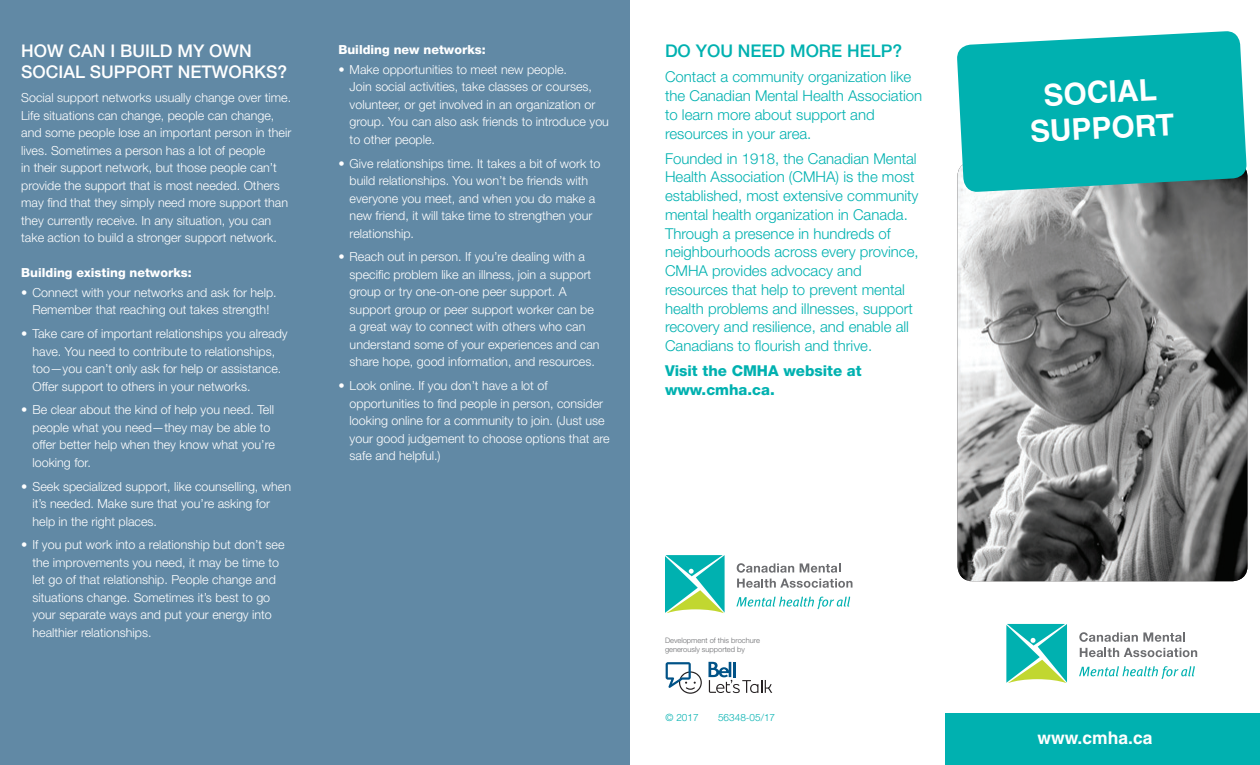
<style>
.page{position:relative;width:1260px;height:765px;background:#fff}
.page>*{position:absolute;margin:0;border:0;box-sizing:border-box;transform-origin:0 0}
.t1{font:700 30px/36px "Helvetica";color:#fff;text-align:center}
.Heading__reversed{font:500 17.5px/21px "Helvetica Neue LT Std";color:#fff}
.Back_panel_heading{font:500 17.5px "Helvetica Neue LT Std";color:#00b1b0}
.t2{font:700 17.5px "Helvetica";color:#fff}
.Back_panel_text{font:300 15px/18.8px "Helvetica Neue LT Std";color:#00b1b0}
.Back_panel_text-2{font:800 15px/18.8px "Helvetica Neue LT Std";color:#00b1b0}
.Body_text__reversed{font:300 12.5px/17.5px "Helvetica Neue LT Std";color:#fff}
.Subheading{font:800 12.5px "Helvetica Neue LT Std";color:#fff}
.t3{font:300 10px "Helvetica Neue LT Std";color:#00b1b0}
.t4{font:300 7.5px/9px "Helvetica Neue LT Std";color:#6c6d70}
</style>
<div class="page">
<img style="left:958px;top:173px;width:290px;height:408px">
<svg style="left:957px;top:31px;width:290px;height:162px;fill:#00b1b0"></svg>
<svg style="left:665px;top:555px;width:60px;height:58px"></svg>
<svg style="left:737px;top:563px;width:57px;height:10px"></svg>
<svg style="left:800px;top:563px;width:40px;height:10px"></svg>
<svg style="left:737px;top:579px;width:115px;height:9px"></svg>
<svg style="left:736px;top:596px;width:114px;height:13px"></svg>
<svg style="left:708px;top:662px;width:64px;height:31px"></svg>
<hr style="left:733px;top:662px;width:3px;height:15px;background:#005287">
<svg style="left:666px;top:662px;width:36px;height:32px"></svg>
<div style="left:945px;top:714px;width:315px;height:51px;background:#00b1b0"></div>
<svg style="left:1006px;top:624px;width:61px;height:59px"></svg>
<svg style="left:1079px;top:632px;width:106px;height:10px"></svg>
<svg style="left:1080px;top:648px;width:117px;height:9px"></svg>
<svg style="left:1079px;top:666px;width:116px;height:13px"></svg>
<div style="left:0;top:0;width:630px;height:765px;background:#6189a5"></div>
<p class="Heading__reversed" style="left:21px;top:41px;width:267px">HOW CAN I BUILD MY OWN<br>SOCIAL SUPPORT NETWORKS?</p>
<p class="Body_text__reversed" style="left:21px;top:89px;width:272px">Social support networks usually change over time.<br>Life situations can change, people can change, and some people lose an important person in their lives. Sometimes a person has a lot of people<br>in their support network, but those people can’t provide the support that is most needed. Others may find that they simply need more support than they currently receive. In any situation, you can take action to build a stronger support network.</p>
<p class="Subheading" style="left:21px;top:265px;width:172px">Building existing networks:</p>
<p class="Body_text__reversed" style="left:21px;top:283px;width:257px;text-align:center">• Connect with your networks and ask for help.<br>Remember that reaching out takes strength!</p>
<p class="Body_text__reversed" style="left:32px;top:325px;width:257px;text-indent:-11px">• Take care of important relationships you already have. You need to contribute to relationships, too—you can’t only ask for help or assistance.<br>Offer support to others in your networks.</p>
<p class="Body_text__reversed" style="left:32px;top:401px;width:244px;text-indent:-11px">• Be clear about the kind of help you need. Tell people what you need—they may be able to offer better help when they know what you’re looking for.</p>
<p class="Body_text__reversed" style="left:32px;top:477px;width:260px;text-indent:-11px">• Seek specialized support, like counselling, when it’s needed. Make sure that you’re asking for help in the right places.</p>
<p class="Body_text__reversed" style="left:32px;top:536px;width:254px;text-indent:-11px">• If you put work into a relationship but don’t see the improvements you need, it may be time to let go of that relationship. People change and situations change. Sometimes it’s best to go your separate ways and put your energy into healthier relationships.</p>
<p class="Subheading" style="left:338px;top:42px;width:149px">Building new networks:</p>
<p class="Body_text__reversed" style="left:350px;top:60px;width:261px;text-indent:-11px">• Make opportunities to meet new people.<br>Join social activities, take classes or courses, volunteer, or get involved in an organization or group. You can also ask friends to introduce you to other people.</p>
<p class="Body_text__reversed" style="left:350px;top:154px;width:252px;text-indent:-11px">• Give relationships time. It takes a bit of work to build relationships. You won’t be friends with everyone you meet, and when you do make a new friend, it will take time to strengthen your relationship.</p>
<p class="Body_text__reversed" style="left:350px;top:248px;width:252px;text-indent:-11px">• Reach out in person. If you’re dealing with a specific problem like an illness, join a support group or try one-on-one peer support. A support group or peer support worker can be a great way to connect with others who can understand some of your experiences and can share hope, good information, and resources.</p>
<p class="Body_text__reversed" style="left:350px;top:377px;width:262px;text-indent:-11px">• Look online. If you don’t have a lot of opportunities to find people in person, consider looking online for a community to join. (Just use your good judgement to choose options that are safe and helpful.)</p>
<p class="Back_panel_heading" style="left:665px;top:41px;width:239px">DO YOU NEED MORE HELP?</p>
<p class="Back_panel_text" style="left:665px;top:67px;width:259px">Contact a community organization like the Canadian Mental Health Association to learn more about support and resources in your area.</p>
<p class="Back_panel_text" style="left:665px;top:149px;width:255px">Founded in 1918, the Canadian Mental Health Association (CMHA) is the most established, most extensive community mental health organization in Canada.<br>Through a presence in hundreds of neighbourhoods across every province, CMHA provides advocacy and resources that help to prevent mental health problems and illnesses, support recovery and resilience, and enable all Canadians to flourish and thrive.</p>
<p class="Back_panel_text-2" style="left:665px;top:361px;width:198px">Visit the CMHA website at www.cmha.ca.</p>
<p class="t4" style="left:665px;top:635px;width:97px">Development of this brochure generously supported by</p>
<p class="t3" style="left:666px;top:711px;width:35px">© 2017</p>
<p class="t3" style="left:718px;top:711px;width:59px">56348-05/17</p>
<p class="t1" style="left:1027px;top:77px;width:146px;rotate:-3deg">SOCIAL<br>SUPPORT</p>
<p class="t2" style="left:1038px;top:727px;width:117px">www.cmha.ca</p>
</div>
